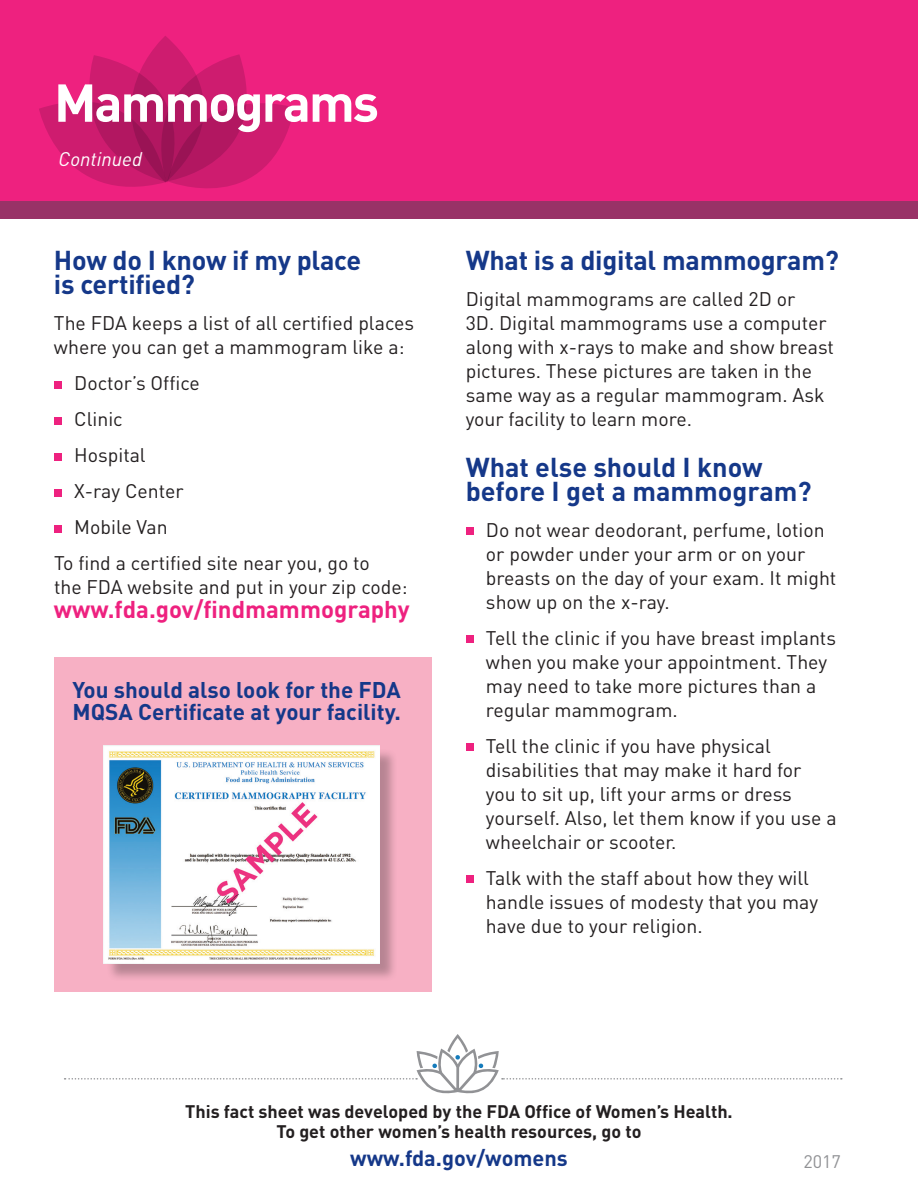
<style>
.page{position:relative;width:918px;height:1188px;background:#fff}
.page>*{position:absolute;margin:0;border:0;box-sizing:border-box;transform-origin:0 0}
.t1{font:700 52.5px "DINOT";letter-spacing:-.04em;color:#fff}
.t2{font:700 27px/24px "DIN";letter-spacing:-.01em;color:#153889}
.t3{font:700 24px "DIN";color:#ee217f}
.t4{font:700 22.5px/22.5px "DIN";color:#153889}
.t5{font:700 21.75px "DINOT";color:#153889}
.t6{font:19.5px/24px "DIN";color:#231f20}
.t7{font:italic 19.5px "DIN";color:#fff}
.t8{font:700 18px/19.5px "DINOT";color:#231f20;text-align:center}
.t9{font:18px "DIN";color:#919295}
</style>
<div class="page">
<div style="left:0;top:0;width:918px;height:202px;background:#ee217f"></div>
<div style="left:0;top:201px;width:918px;height:18px;background:#993267"></div>
<svg style="left:65px;top:1034px;width:777px;height:60px"></svg>
<svg style="left:39px;top:36px;width:255px;height:153px"></svg>
<div style="left:466px;top:527px;width:7px;height:8px;background:#ee217f"></div>
<div style="left:466px;top:635px;width:7px;height:8px;background:#ee217f"></div>
<div style="left:466px;top:743px;width:7px;height:8px;background:#ee217f"></div>
<div style="left:466px;top:875px;width:7px;height:8px;background:#ee217f"></div>
<div style="left:54px;top:381px;width:8px;height:8px;background:#ee217f"></div>
<div style="left:54px;top:417px;width:8px;height:8px;background:#ee217f"></div>
<div style="left:54px;top:453px;width:8px;height:8px;background:#ee217f"></div>
<div style="left:54px;top:489px;width:8px;height:8px;background:#ee217f"></div>
<div style="left:54px;top:525px;width:8px;height:8px;background:#ee217f"></div>
<div style="left:54px;top:657px;width:378px;height:335px;background:#f7b0c4"></div>
<div style="left:106px;top:748px;width:292px;height:234px;background:#231f20;opacity:.3"></div>
<img style="left:104px;top:746px;width:275px;height:217px">
<h1 class="t1" style="left:54px;top:68px;width:327px">Mammograms</h1>
<p class="t7" style="left:58px;top:147px;width:85px">Continued</p>
<h2 class="t2" style="left:54px;top:247px;width:309px">How do I know if my place is certified?</h2>
<p class="t6" style="left:54px;top:311px;width:362px">The FDA keeps a list of all certified places where you can get a mammogram like a:</p>
<p class="t6" style="left:74px;top:371px;width:127px">Doctor’s Office</p>
<p class="t6" style="left:74px;top:407px;width:50px">Clinic</p>
<p class="t6" style="left:74px;top:443px;width:73px">Hospital</p>
<p class="t6" style="left:74px;top:479px;width:111px">X-ray Center</p>
<p class="t6" style="left:74px;top:515px;width:95px">Mobile Van</p>
<p class="t6" style="left:54px;top:551px;width:355px">To find a certified site near you, go to<br>the FDA website and put in your zip code:</p>
<p class="t3" style="left:54px;top:594px;width:357px">www.fda.gov/findmammography</p>
<p class="t4" style="left:72px;top:677px;width:330px">You should also look for the FDA<br>MQSA Certificate at your facility.</p>
<h2 class="t2" style="left:466px;top:247px;width:375px">What is a digital mammogram?</h2>
<p class="t6" style="left:466px;top:287px;width:370px">Digital mammograms are called 2D or<br>3D. Digital mammograms use a computer along with x-rays to make and show breast pictures. These pictures are taken in the same way as a regular mammogram. Ask your facility to learn more.</p>
<h2 class="t2" style="left:466px;top:454px;width:347px">What else should I know before I get a mammogram?</h2>
<p class="t6" style="left:486px;top:517px;width:352px">Do not wear deodorant, perfume, lotion or powder under your arm or on your breasts on the day of your exam. It might show up on the x-ray.</p>
<p class="t6" style="left:486px;top:625px;width:352px">Tell the clinic if you have breast implants when you make your appointment. They may need to take more pictures than a regular mammogram.</p>
<p class="t6" style="left:486px;top:733px;width:352px">Tell the clinic if you have physical disabilities that may make it hard for<br>you to sit up, lift your arms or dress yourself. Also, let them know if you use a wheelchair or scooter.</p>
<p class="t6" style="left:486px;top:865px;width:334px">Talk with the staff about how they will handle issues of modesty that you may have due to your religion.</p>
<p class="t8" style="left:185px;top:1102px;width:549px">This fact sheet was developed by the FDA Office of Women’s Health.<br>To get other women’s health resources, go to</p>
<p class="t5" style="left:350px;top:1144px;width:219px">www.fda.gov/womens</p>
<p class="t9" style="left:803px;top:1150px;width:39px">2017</p>
</div>
